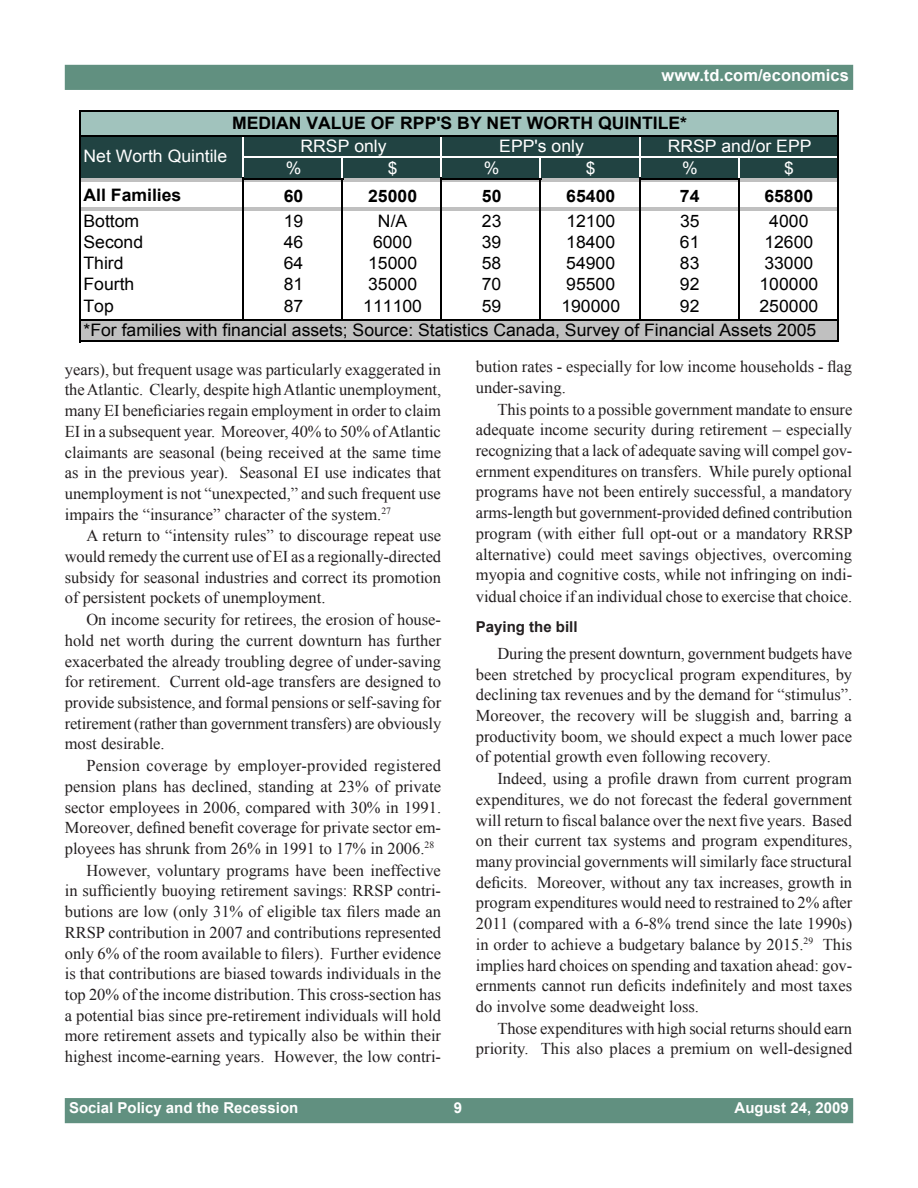
<style>
.page{position:relative;width:918px;height:1188px;background:#fff}
.page>*{position:absolute;margin:0;border:0;box-sizing:border-box;transform-origin:0 0}
.t1{font:17.1px/24.2px "Arial";color:#000;text-align:right}
.t2{font:700 17.1px "Arial";color:#000}
.t3{font:17.1px "Arial";color:#fff}
.para{font:16.5px/20.7px "Times New Roman";color:#231f20;text-align:justify}
.t4{font:700 16.5px "Arial";color:#fff}
.t5{font:700 15px "Arial";color:#fff}
.subhead{font:700 15px "Arial";color:#231f20}
</style>
<div class="page">
<div style="left:65px;top:1098px;width:788px;height:25px;background:#619080"></div>
<div style="left:65px;top:65px;width:788px;height:25px;background:#619080"></div>
<div style="left:80px;top:111px;width:758px;height:25px;background:#a1c3bd"></div>
<div style="left:80px;top:136px;width:758px;height:43px;background:#214342"></div>
<hr style="left:80px;top:179px;width:758px;height:3px;background:#c0c0c0">
<hr style="left:80px;top:207px;width:758px;height:3px;background:#c0c0c0">
<div style="left:80px;top:320px;width:758px;height:22px;background:#c0c0c0"></div>
<hr style="left:242px;top:137px;width:2px;height:41px;background:#fff">
<hr style="left:341px;top:158px;width:2px;height:20px;background:#fff">
<hr style="left:244px;top:178px;width:99px;height:1px;background:#000">
<hr style="left:441px;top:137px;width:1px;height:41px;background:#fff">
<svg style="left:540px;top:158px;width:1px;height:20px"></svg>
<hr style="left:442px;top:178px;width:99px;height:1px;background:#000">
<hr style="left:639px;top:137px;width:1px;height:41px;background:#fff">
<svg style="left:738px;top:158px;width:1px;height:20px"></svg>
<hr style="left:79px;top:110px;width:2px;height:232px;background:#000">
<hr style="left:837px;top:112px;width:1px;height:230px;background:#000">
<hr style="left:242px;top:178px;width:2px;height:143px;background:#000">
<hr style="left:441px;top:178px;width:1px;height:143px;background:#000">
<hr style="left:639px;top:178px;width:1px;height:143px;background:#000">
<hr style="left:341px;top:179px;width:2px;height:142px;background:#000">
<hr style="left:540px;top:179px;width:1px;height:142px;background:#000">
<hr style="left:738px;top:179px;width:1px;height:142px;background:#000">
<hr style="left:81px;top:110px;width:757px;height:2px;background:#000">
<hr style="left:81px;top:135px;width:757px;height:2px;background:#000">
<hr style="left:244px;top:156px;width:593px;height:2px;background:#fff">
<hr style="left:640px;top:178px;width:99px;height:1px;background:#000">
<hr style="left:81px;top:319px;width:757px;height:2px;background:#000">
<hr style="left:81px;top:341px;width:757px;height:1px;background:#000">
<p class="t4" style="left:662px;top:64px;width:189px">www.td.com/economics</p>
<p class="t2" style="left:232px;top:112px;width:457px">MEDIAN VALUE OF RPP'S BY NET WORTH QUINTILE*</p>
<p class="t3" style="left:84px;top:145px;width:145px">Net Worth Quintile</p>
<p class="t3" style="left:301px;top:135px;width:88px">RRSP only</p>
<p class="t3" style="left:499px;top:135px;width:86px">EPP's only</p>
<p class="t3" style="left:668px;top:135px;width:145px">RRSP and/or EPP</p>
<p class="t3" style="left:286px;top:156px;width:17px">%</p>
<p class="t3" style="left:388px;top:156px;width:11px">$</p>
<p class="t3" style="left:484px;top:156px;width:17px">%</p>
<p class="t3" style="left:586px;top:156px;width:11px">$</p>
<p class="t3" style="left:682px;top:156px;width:17px">%</p>
<p class="t3" style="left:784px;top:156px;width:11px">$</p>
<p class="t2" style="left:84px;top:183px;width:99px">All Families</p>
<p class="t2" style="left:284px;top:185px;width:21px">60</p>
<p class="t2" style="left:368px;top:185px;width:50px">25000</p>
<p class="t2" style="left:482px;top:185px;width:21px">50</p>
<p class="t2" style="left:566px;top:185px;width:50px">65400</p>
<p class="t2" style="left:680px;top:185px;width:21px">74</p>
<p class="t2" style="left:764px;top:185px;width:50px">65800</p>
<p class="t1" style="left:84px;top:209px;width:57px">Bottom</p>
<p class="t1" style="left:284px;top:209px;width:21px">19</p>
<p class="t1" style="left:378px;top:209px;width:31px">N/A</p>
<p class="t1" style="left:482px;top:209px;width:21px">23</p>
<p class="t1" style="left:566px;top:209px;width:50px">12100</p>
<p class="t1" style="left:680px;top:209px;width:21px">35</p>
<p class="t1" style="left:769px;top:209px;width:41px">4000</p>
<p class="t1" style="left:84px;top:230px;width:61px">Second</p>
<p class="t1" style="left:284px;top:230px;width:21px">46</p>
<p class="t1" style="left:373px;top:230px;width:41px">6000</p>
<p class="t1" style="left:482px;top:230px;width:21px">39</p>
<p class="t1" style="left:566px;top:230px;width:50px">18400</p>
<p class="t1" style="left:680px;top:230px;width:21px">61</p>
<p class="t1" style="left:764px;top:230px;width:50px">12600</p>
<p class="t1" style="left:84px;top:251px;width:42px">Third</p>
<p class="t1" style="left:284px;top:251px;width:21px">64</p>
<p class="t1" style="left:368px;top:251px;width:50px">15000</p>
<p class="t1" style="left:482px;top:251px;width:21px">58</p>
<p class="t1" style="left:566px;top:251px;width:50px">54900</p>
<p class="t1" style="left:680px;top:251px;width:21px">83</p>
<p class="t1" style="left:764px;top:251px;width:50px">33000</p>
<p class="t1" style="left:84px;top:273px;width:52px">Fourth</p>
<p class="t1" style="left:284px;top:273px;width:21px">81</p>
<p class="t1" style="left:368px;top:273px;width:50px">35000</p>
<p class="t1" style="left:482px;top:273px;width:21px">70</p>
<p class="t1" style="left:566px;top:273px;width:50px">95500</p>
<p class="t1" style="left:680px;top:273px;width:21px">92</p>
<p class="t1" style="left:760px;top:273px;width:60px">100000</p>
<p class="t1" style="left:84px;top:294px;width:32px">Top</p>
<p class="t1" style="left:284px;top:294px;width:21px">87</p>
<p class="t1" style="left:363px;top:294px;width:60px">111100</p>
<p class="t1" style="left:482px;top:294px;width:21px">59</p>
<p class="t1" style="left:561px;top:294px;width:60px">190000</p>
<p class="t1" style="left:680px;top:294px;width:21px">92</p>
<p class="t1" style="left:84px;top:294px;width:736px">250000<br>*For families with financial assets; Source: Statistics Canada, Survey of Financial Assets 2005</p>
<p class="para" style="left:65px;top:359px;width:378px">years), but frequent usage was particularly exaggerated in the Atlantic. Clearly, despite high Atlantic unemployment, many EI beneficiaries regain employment in order to claim EI in a subsequent year. Moreover, 40% to 50% of Atlantic claimants are seasonal (being received at the same time as in the previous year). Seasonal EI use indicates that unemployment is not “unexpected,” and such frequent use impairs the “insurance” character of the system.<sup>27</sup></p>
<p class="para" style="left:65px;top:525px;width:378px;text-indent:22px">A return to “intensity rules” to discourage repeat use would remedy the current use of EI as a regionally-directed subsidy for seasonal industries and correct its promotion of persistent pockets of unemployment.</p>
<p class="para" style="left:65px;top:609px;width:378px;text-indent:22px">On income security for retirees, the erosion of house&shy;hold net worth during the current downturn has further exacerbated the already troubling degree of under-saving for retirement. Current old-age transfers are designed to provide subsistence, and formal pensions or self-saving for retirement (rather than government transfers) are obviously most desirable.</p>
<p class="para" style="left:65px;top:755px;width:378px;text-indent:22px">Pension coverage by employer-provided registered pension plans has declined, standing at 23% of private sector employees in 2006, compared with 30% in 1991.<br>Moreover, defined benefit coverage for private sector em&shy;ployees has shrunk from 26% in 1991 to 17% in 2006.<sup>28</sup></p>
<p class="para" style="left:65px;top:860px;width:378px;text-indent:22px">However, voluntary programs have been ineffective in sufficiently buoying retirement savings: RRSP contri&shy;butions are low (only 31% of eligible tax filers made an RRSP contribution in 2007 and contributions represented only 6% of the room available to filers). Further evidence is that contributions are biased towards individuals in the top 20% of the income distribution. This cross-section has a potential bias since pre-retirement individuals will hold more retirement assets and typically also be within their highest income-earning years. However, the low contri-</p>
<p class="para" style="left:476px;top:356px;width:378px">bution rates - especially for low income households - flag under-saving.</p>
<p class="para" style="left:476px;top:398px;width:378px;text-indent:22px">This points to a possible government mandate to ensure adequate income security during retirement – especially recognizing that a lack of adequate saving will compel gov&shy;ernment expenditures on transfers. While purely optional programs have not been entirely successful, a mandatory arms-length but government-provided defined contribution program (with either full opt-out or a mandatory RRSP alternative) could meet savings objectives, overcoming myopia and cognitive costs, while not infringing on indi&shy;vidual choice if an individual chose to exercise that choice.</p>
<p class="subhead" style="left:476px;top:617px;width:103px">Paying the bill</p>
<p class="para" style="left:476px;top:643px;width:378px;text-indent:22px">During the present downturn, government budgets have been stretched by procyclical program expenditures, by declining tax revenues and by the demand for “stimulus”.<br>Moreover, the recovery will be sluggish and, barring a productivity boom, we should expect a much lower pace of potential growth even following recovery.</p>
<p class="para" style="left:476px;top:768px;width:378px;text-indent:22px">Indeed, using a profile drawn from current program expenditures, we do not forecast the federal government will return to fiscal balance over the next five years. Based on their current tax systems and program expenditures, many provincial governments will similarly face structural deficits. Moreover, without any tax increases, growth in program expenditures would need to restrained to 2% after 2011 (compared with a 6-8% trend since the late 1990s) in order to achieve a budgetary balance by 2015.<sup>29</sup> This implies hard choices on spending and taxation ahead: gov&shy;ernments cannot run deficits indefinitely and most taxes do involve some deadweight loss.</p>
<p class="para" style="left:476px;top:1018px;width:378px;text-align:right">Those expenditures with high social returns should earn priority. This also places a premium on well-designed</p>
<p class="t5" style="left:69px;top:1098px;width:231px">Social Policy and the Recession</p>
<p class="t5" style="left:454px;top:1098px;width:10px">9</p>
<p class="t5" style="left:735px;top:1098px;width:116px">August 24, 2009</p>
</div>
